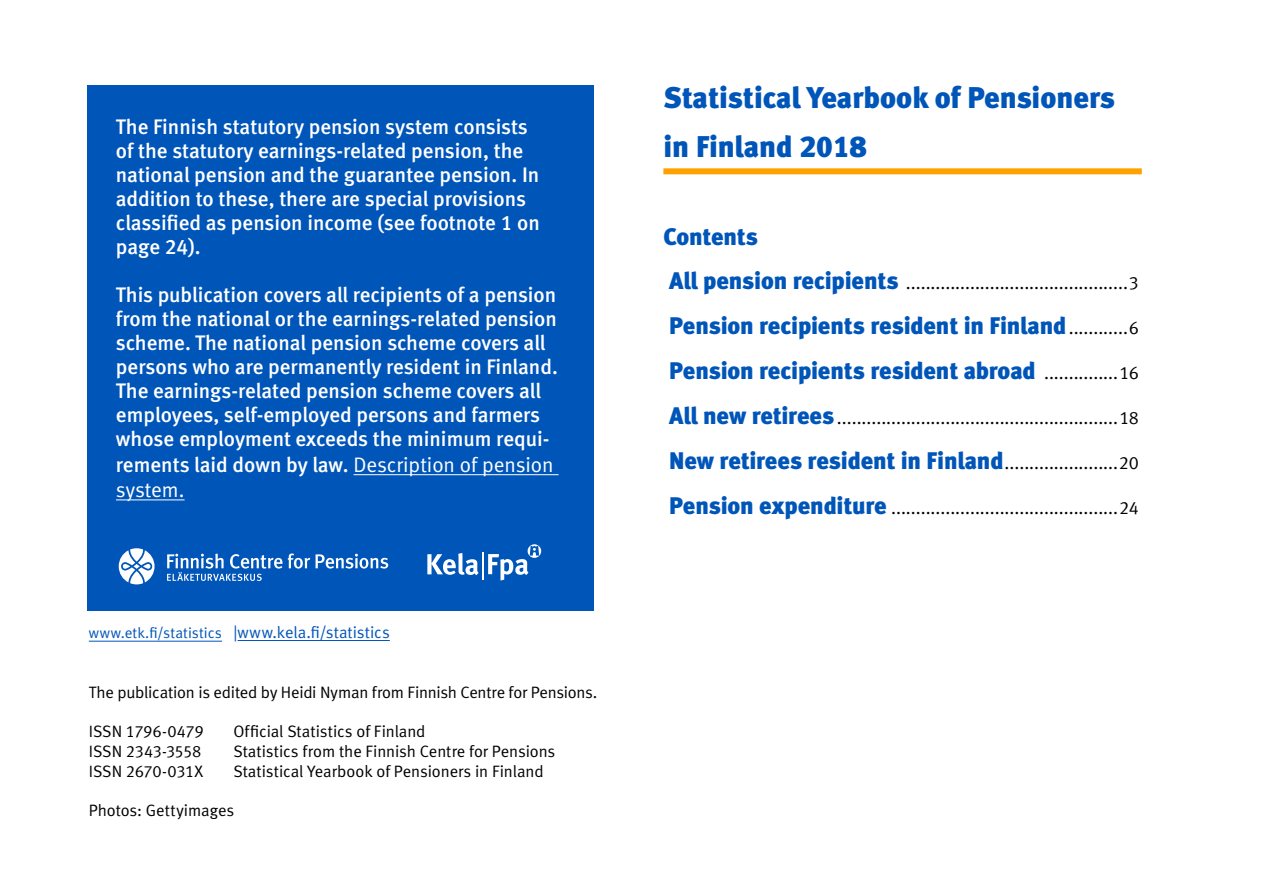
<style>
.page{position:relative;width:1263px;height:893px;background:#fff}
.page>*{position:absolute;margin:0;border:0;box-sizing:border-box;transform-origin:0 0}
.Kansiotsikko{font:30px "Meta Black LF";color:#0055b9}
.Sislu{font:24px "Meta Black LF";letter-spacing:-.01em;color:#0055b9}
.Johdantoteksti{font:21px/24.3px "Meta Medium LF";color:#fff}
.Sislu-2{font:18px "Meta Normal LF";color:#000}
.Leipä{font:16.5px "Meta Normal LF";letter-spacing:-.005em;color:#000}
.Leipä-2{font:16.5px "Meta Normal LF";letter-spacing:.005em;color:#0055b9}
.s1{font-family:"Meta Normal LF"}
.s2{font-size:15px}
.s3{font-family:"Meta Black LF";font-size:24px;color:#0055b9}
.s4{font-family:"Meta Normal LF";font-size:18px;color:#000}
</style>
<div class="page">
<div style="left:87px;top:85px;width:506px;height:525px;background:#0055b9"></div>
<div style="left:663px;top:168px;width:479px;height:6px;background:#ffa200"></div>
<svg style="left:427px;top:544px;width:114px;height:37px"></svg>
<hr style="left:89px;top:641px;width:133px;height:1px;background:#0055b9">
<hr style="left:238px;top:640px;width:152px;height:1px;background:#0055b9">
<hr style="left:354px;top:474px;width:204px;height:1px;background:#fff">
<hr style="left:116px;top:499px;width:69px;height:1px;background:#fff">
<svg style="left:288px;top:553px;width:22px;height:16px"></svg>
<svg style="left:316px;top:554px;width:72px;height:15px"></svg>
<svg style="left:167px;top:553px;width:115px;height:28px"></svg>
<svg style="left:119px;top:548px;width:36px;height:36px"></svg>
<p class="Johdantoteksti" style="left:116px;top:115px;width:426px">The Finnish statutory pension system consists of the statutory earnings-related pension, the national pension and the guarantee pension. In addition to these, there are special provisions classified as pension income (see footnote 1 on page 24).</p>
<p class="Johdantoteksti" style="left:116px;top:283px;width:443px">This publication covers all recipients of a pension from the national or the earnings-related pension scheme. The national pension scheme covers all persons who are permanently resident in Finland.<br>The earnings-related pension scheme covers all employees, self-employed persons and farmers whose employment exceeds the minimum requi&shy;rements laid down by law. <span class="s1">Description of pension system.</span></p>
<p class="Leipä-2" style="left:89px;top:623px;width:302px"><span class="s2">www.etk.fi/statistics</span> |www.kela.fi/statistics</p>
<p class="Leipä" style="left:89px;top:682px;width:510px">The publication is edited by Heidi Nyman from Finnish Centre for Pensions.</p>
<p class="Leipä" style="left:89px;top:722px;width:116px">ISSN 1796-0479</p>
<p class="Leipä" style="left:233px;top:722px;width:194px">Official Statistics of Finland</p>
<p class="Leipä" style="left:89px;top:742px;width:114px">ISSN 2343-3558</p>
<p class="Leipä" style="left:233px;top:742px;width:323px">Statistics from the Finnish Centre for Pensions</p>
<p class="Leipä" style="left:89px;top:761px;width:116px">ISSN 2670-031X</p>
<p class="Leipä" style="left:233px;top:761px;width:312px">Statistical Yearbook of Pensioners in Finland</p>
<p class="Leipä" style="left:89px;top:801px;width:147px">Photos: Gettyimages</p>
<h1 class="Kansiotsikko" style="left:663px;top:79px;width:453px">Statistical Yearbook of Pensioners</h1>
<h1 class="Kansiotsikko" style="left:663px;top:129px;width:205px">in Finland 2018</h1>
<h2 class="Sislu" style="left:663px;top:223px;width:96px">Contents</h2>
<h2 class="Sislu-2" style="left:669px;top:273px;width:471px"><span class="s3">All pension recipients</span> .............................................3</h2>
<h2 class="Sislu" style="left:669px;top:312px;width:471px">Pension recipients resident in Finland<span class="s4">............6</span></h2>
<h2 class="Sislu" style="left:669px;top:357px;width:471px">Pension recipients resident abroad <span class="s4">...............16</span></h2>
<h2 class="Sislu-2" style="left:669px;top:408px;width:471px"><span class="s3">All new retirees</span>.........................................................18</h2>
<h2 class="Sislu" style="left:669px;top:447px;width:471px">New retirees resident in Finland<span class="s4">.......................20</span></h2>
<h2 class="Sislu-2" style="left:669px;top:498px;width:471px"><span class="s3">Pension expenditure</span> ..............................................24</h2>
</div>
